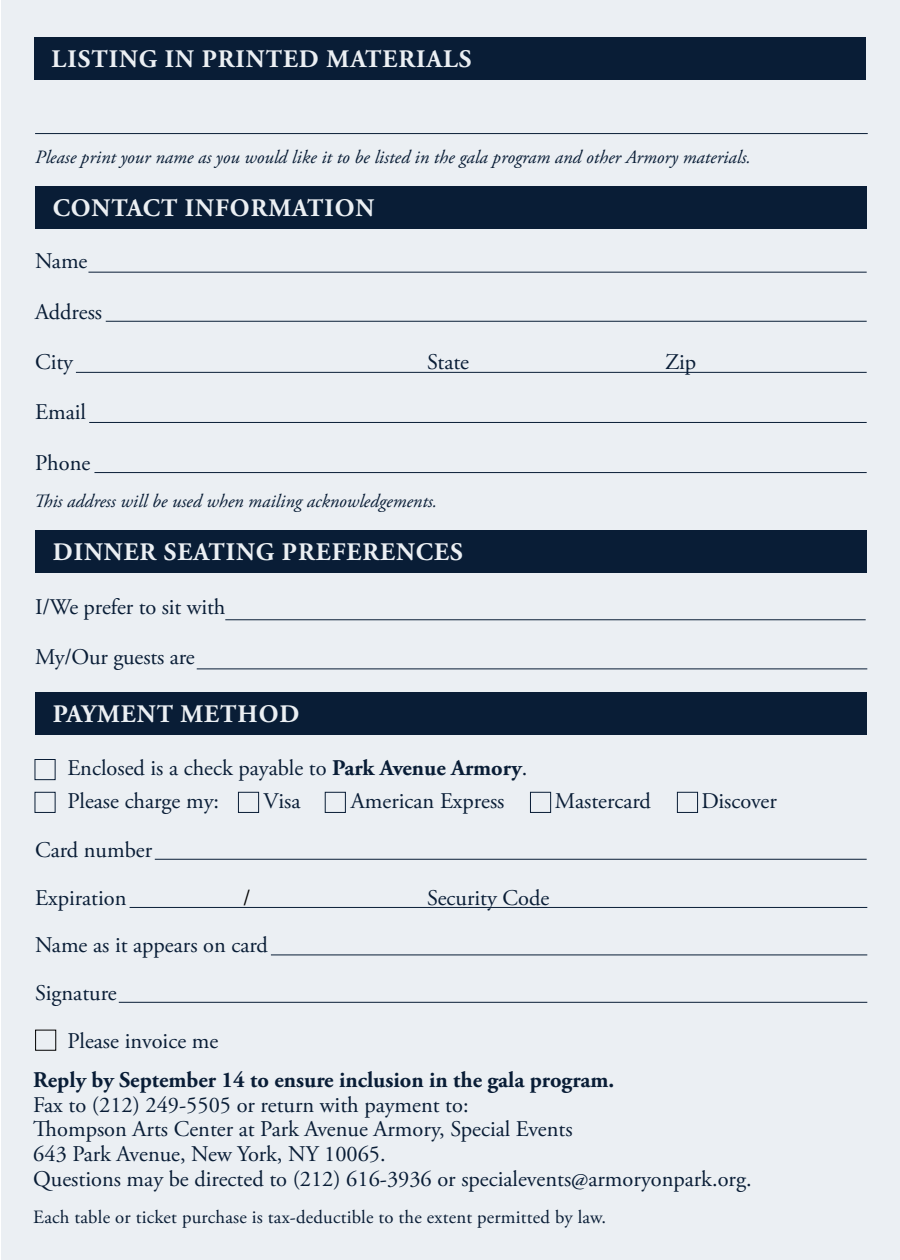
<style>
.page{position:relative;width:900px;height:1260px;background:#fff}
.page>*{position:absolute;margin:0;border:0;box-sizing:border-box;transform-origin:0 0}
.t1{font:700 25.25px "Adobe Garamond Pro";letter-spacing:.04em;color:#ebeff3}
.t2{font:22.5px/24.8px "Adobe Garamond Pro";color:#091d36}
.t3{font:700 22.5px "Adobe Garamond Pro";color:#091d36}
.t4{font:22.5px "Adobe Garamond Pro";color:#000}
.t5{font:italic 18.75px "Adobe Garamond Pro";color:#091d36}
.t6{font:18.75px "Adobe Garamond Pro";letter-spacing:.01em;color:#091d36}
.s1{font-weight:700}
</style>
<div class="page">
<div style="left:2px;top:0;width:898px;height:1260px;background:#ebeff3"></div>
<div style="left:35px;top:186px;width:832px;height:43px;background:#091d36"></div>
<div style="left:34px;top:37px;width:832px;height:43px;background:#091d36"></div>
<div style="left:35px;top:530px;width:832px;height:43px;background:#091d36"></div>
<div style="left:34px;top:792px;width:22px;height:21px;border:1px solid #091d36"></div>
<div style="left:34px;top:759px;width:22px;height:21px;border:1px solid #091d36"></div>
<hr style="left:76px;top:372px;width:791px;height:1px;background:#091d36">
<hr style="left:89px;top:422px;width:778px;height:1px;background:#091d36">
<hr style="left:94px;top:472px;width:773px;height:1px;background:#091d36">
<hr style="left:155px;top:859px;width:712px;height:1px;background:#091d36">
<hr style="left:130px;top:907px;width:737px;height:1px;background:#091d36">
<hr style="left:271px;top:954px;width:596px;height:1px;background:#091d36">
<hr style="left:88px;top:272px;width:779px;height:1px;background:#091d36">
<hr style="left:106px;top:321px;width:761px;height:1px;background:#091d36">
<div style="left:238px;top:792px;width:21px;height:21px;border:1px solid #091d36"></div>
<div style="left:325px;top:792px;width:21px;height:21px;border:1px solid #091d36"></div>
<div style="left:530px;top:792px;width:21px;height:21px;border:1px solid #091d36"></div>
<div style="left:677px;top:792px;width:21px;height:21px;border:1px solid #091d36"></div>
<div style="left:35px;top:1030px;width:21px;height:21px;border:1px solid #000"></div>
<div style="left:35px;top:692px;width:832px;height:43px;background:#091d36"></div>
<hr style="left:35px;top:133px;width:833px;height:1px;background:#091d36">
<hr style="left:225px;top:619px;width:641px;height:1px;background:#091d36">
<hr style="left:197px;top:668px;width:670px;height:1px;background:#091d36">
<hr style="left:119px;top:1002px;width:748px;height:1px;background:#091d36">
<p class="t1" style="left:52px;top:44px;width:422px">LISTING IN PRINTED MATERIALS</p>
<p class="t5" style="left:35px;top:145px;width:717px">Please print your name as you would like it to be listed in the gala program and other Armory materials.</p>
<p class="t1" style="left:53px;top:194px;width:323px">CONTACT INFORMATION</p>
<p class="t2" style="left:35px;top:250px;width:54px">Name</p>
<p class="t2" style="left:35px;top:300px;width:69px">Address</p>
<p class="t2" style="left:35px;top:350px;width:40px">City</p>
<p class="t2" style="left:427px;top:350px;width:44px">State</p>
<p class="t2" style="left:665px;top:350px;width:33px">Zip</p>
<p class="t2" style="left:35px;top:401px;width:52px">Email</p>
<p class="t2" style="left:35px;top:451px;width:57px">Phone</p>
<p class="t5" style="left:34px;top:490px;width:405px">This address will be used when mailing acknowledgements.</p>
<p class="t1" style="left:53px;top:537px;width:412px">DINNER SEATING PREFERENCES</p>
<p class="t2" style="left:35px;top:595px;width:192px">I/We prefer to sit with</p>
<p class="t2" style="left:35px;top:646px;width:161px">My/Our guests are</p>
<p class="t1" style="left:53px;top:700px;width:248px">PAYMENT METHOD</p>
<p class="t2" style="left:67px;top:752px;width:462px;line-height:33px">Enclosed is a check payable to <span class="s1">Park Avenue Armory</span>.<br>Please charge my:</p>
<p class="t2" style="left:264px;top:790px;width:38px">Visa</p>
<p class="t2" style="left:351px;top:790px;width:155px">American Express</p>
<p class="t2" style="left:555px;top:790px;width:98px">Mastercard</p>
<p class="t2" style="left:701px;top:790px;width:77px">Discover</p>
<p class="t2" style="left:35px;top:827px;width:119px;line-height:47.5px">Card number<br>Expiration</p>
<p class="t4" style="left:243px;top:884px;width:9px">/</p>
<p class="t2" style="left:35px;top:934px;width:234px">Name as it appears on card</p>
<p class="t2" style="left:35px;top:981px;width:83px">Signature</p>
<p class="t2" style="left:67px;top:1029px;width:152px">Please invoice me</p>
<p class="t2" style="left:427px;top:886px;width:124px">Security Code</p>
<p class="t3" style="left:33px;top:1067px;width:583px">Reply by September 14 to ensure inclusion in the gala program.</p>
<p class="t2" style="left:33px;top:1093px;width:720px">Fax to (212) 249-5505 or return with payment to:<br>Thompson Arts Center at Park Avenue Armory, Special Events<br>643 Park Avenue, New York, NY 10065.<br>Questions may be directed to (212) 616-3936 or specialevents@armoryonpark.org.</p>
<p class="t6" style="left:33px;top:1206px;width:574px">Each table or ticket purchase is tax-deductible to the extent permitted by law.</p>
</div>
